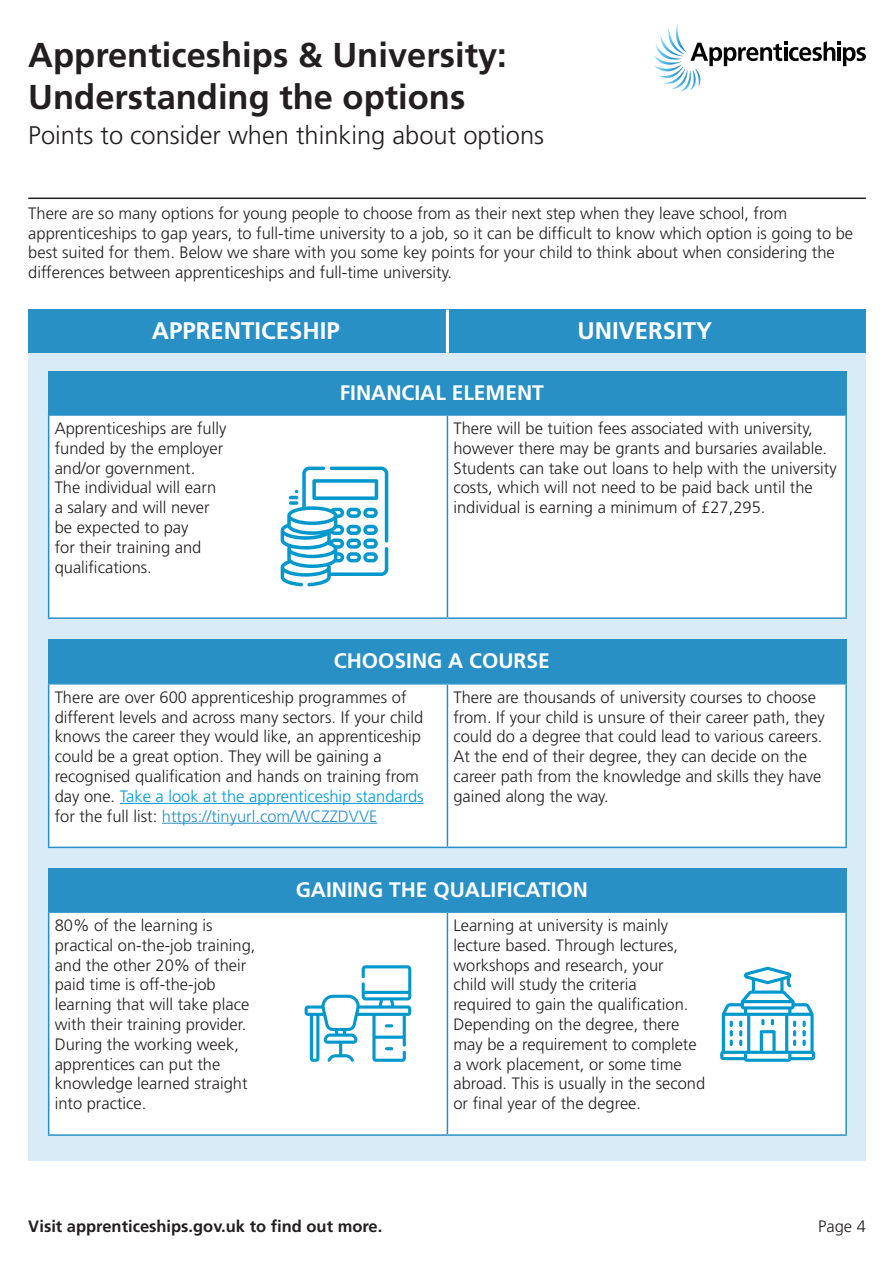
<style>
.page{position:relative;width:893px;height:1263px;background:#fff}
.page>*{position:absolute;margin:0;border:0;box-sizing:border-box;transform-origin:0 0}
.t1{font:700 34.5px/41.4px "Frutiger";color:#231f20}
.t2{font:300 25.5px "Frutiger";color:#231f20}
.t3{font:700 24px "Frutiger";color:#fff}
.t4{font:700 21px "Frutiger";color:#fff}
.t5{font:300 16.5px/19.8px "Frutiger";color:#231f20}
.t6{font:700 16.5px "Frutiger";color:#231f20}
.s1{color:#0199d7}
.s2{color:#2990c5}
</style>
<div class="page">
<hr style="left:28px;top:198px;width:838px;height:1px;background:#231f20">
<div style="left:28px;top:310px;width:838px;height:851px;background:#d9ebf7"></div>
<div style="left:28px;top:310px;width:838px;height:43px;background:#2990c5"></div>
<div style="left:48px;top:371px;width:799px;height:43px;background:#2990c5"></div>
<div style="left:49px;top:416px;width:796px;height:201px;background:#fff"></div>
<hr style="left:48px;top:414px;width:399px;height:2px;background:#2990c5">
<hr style="left:48px;top:416px;width:1px;height:201px;background:#2990c5">
<hr style="left:447px;top:414px;width:400px;height:2px;background:#2990c5">
<hr style="left:447px;top:416px;width:1px;height:201px;background:#2990c5">
<hr style="left:845px;top:416px;width:2px;height:201px;background:#2990c5">
<hr style="left:48px;top:617px;width:399px;height:2px;background:#2990c5">
<hr style="left:447px;top:617px;width:400px;height:2px;background:#2990c5">
<div style="left:48px;top:640px;width:799px;height:43px;background:#2990c5"></div>
<div style="left:49px;top:684px;width:796px;height:163px;background:#fff"></div>
<hr style="left:48px;top:683px;width:399px;height:1px;background:#2990c5">
<hr style="left:48px;top:684px;width:1px;height:163px;background:#2990c5">
<hr style="left:447px;top:683px;width:400px;height:1px;background:#2990c5">
<hr style="left:447px;top:684px;width:1px;height:163px;background:#2990c5">
<hr style="left:845px;top:684px;width:2px;height:163px;background:#2990c5">
<hr style="left:48px;top:847px;width:399px;height:1px;background:#2990c5">
<hr style="left:447px;top:847px;width:400px;height:1px;background:#2990c5">
<hr style="left:120px;top:803px;width:304px;height:1px;background:#0199d7">
<hr style="left:162px;top:823px;width:215px;height:1px;background:#2990c5">
<div style="left:48px;top:868px;width:799px;height:43px;background:#2990c5"></div>
<div style="left:49px;top:913px;width:796px;height:221px;background:#fff"></div>
<hr style="left:48px;top:911px;width:399px;height:2px;background:#2990c5">
<hr style="left:48px;top:913px;width:1px;height:221px;background:#2990c5">
<hr style="left:447px;top:911px;width:400px;height:2px;background:#2990c5">
<hr style="left:447px;top:913px;width:1px;height:221px;background:#2990c5">
<hr style="left:845px;top:913px;width:2px;height:221px;background:#2990c5">
<hr style="left:48px;top:1134px;width:399px;height:2px;background:#2990c5">
<hr style="left:447px;top:1134px;width:400px;height:2px;background:#2990c5">
<hr style="left:446px;top:310px;width:3px;height:43px;background:#fff">
<svg style="left:281px;top:467px;width:107px;height:119px;background:#a6daed"></svg>
<svg style="left:305px;top:965px;width:106px;height:97px;background:#c1e5f2"></svg>
<svg style="left:720px;top:967px;width:95px;height:95px;background:#afdeee"></svg>
<svg style="left:653px;top:23px;width:213px;height:68px"></svg>
<hr style="left:837px;top:47px;width:4px;height:14px;background:#000001">
<p class="t1" style="left:28px;top:35px;width:480px">Apprenticeships &amp; University:<br>Understanding the options</p>
<p class="t2" style="left:28px;top:120px;width:517px">Points to consider when thinking about options</p>
<p class="t5" style="left:28px;top:203px;width:826px">There are so many options for young people to choose from as their next step when they leave school, from apprenticeships to gap years, to full-time university to a job, so it can be difficult to know which option is going to be best suited for them. Below we share with you some key points for your child to think about when considering the differences between apprenticeships and full-time university.</p>
<p class="t3" style="left:152px;top:317px;width:190px">APPRENTICESHIP</p>
<p class="t3" style="left:577px;top:317px;width:136px">UNIVERSITY</p>
<p class="t4" style="left:340px;top:380px;width:206px">FINANCIAL ELEMENT</p>
<p class="t5" style="left:55px;top:418px;width:173px">Apprenticeships are fully funded by the employer and/or government.<br>The individual will earn a salary and will never be expected to pay<br>for their training and qualifications.</p>
<p class="t5" style="left:453px;top:418px;width:385px">There will be tuition fees associated with university, however there may be grants and bursaries available.<br>Students can take out loans to help with the university costs, which will not need to be paid back until the individual is earning a minimum of £27,295.</p>
<p class="t4" style="left:334px;top:649px;width:217px">CHOOSING A COURSE</p>
<p class="t5" style="left:55px;top:687px;width:370px">There are over 600 apprenticeship programmes of different levels and across many sectors. If your child knows the career they would like, an apprenticeship could be a great option. They will be gaining a recognised qualification and hands on training from day one. <span class="s1">Take a look at the apprenticeship standards </span>for the full list: <span class="s2">https://tinyurl.com/WCZZDVVE</span></p>
<p class="t5" style="left:453px;top:687px;width:373px">There are thousands of university courses to choose from. If your child is unsure of their career path, they could do a degree that could lead to various careers.<br>At the end of their degree, they can decide on the career path from the knowledge and skills they have gained along the way.</p>
<p class="t4" style="left:296px;top:877px;width:294px">GAINING THE QUALIFICATION</p>
<p class="t5" style="left:55px;top:915px;width:202px">80% of the learning is practical on-the-job training, and the other 20% of their paid time is off-the-job learning that will take place with their training provider.<br>During the working week, apprentices can put the knowledge learned straight into practice.</p>
<p class="t5" style="left:453px;top:915px;width:253px">Learning at university is mainly lecture based. Through lectures, workshops and research, your<br>child will study the criteria<br>required to gain the qualification.<br>Depending on the degree, there may be a requirement to complete a work placement, or some time abroad. This is usually in the second or final year of the degree.</p>
<p class="t6" style="left:28px;top:1217px;width:356px">Visit apprenticeships.gov.uk to find out more.</p>
<p class="t5" style="left:818px;top:1217px;width:49px">Page 4</p>
</div>
